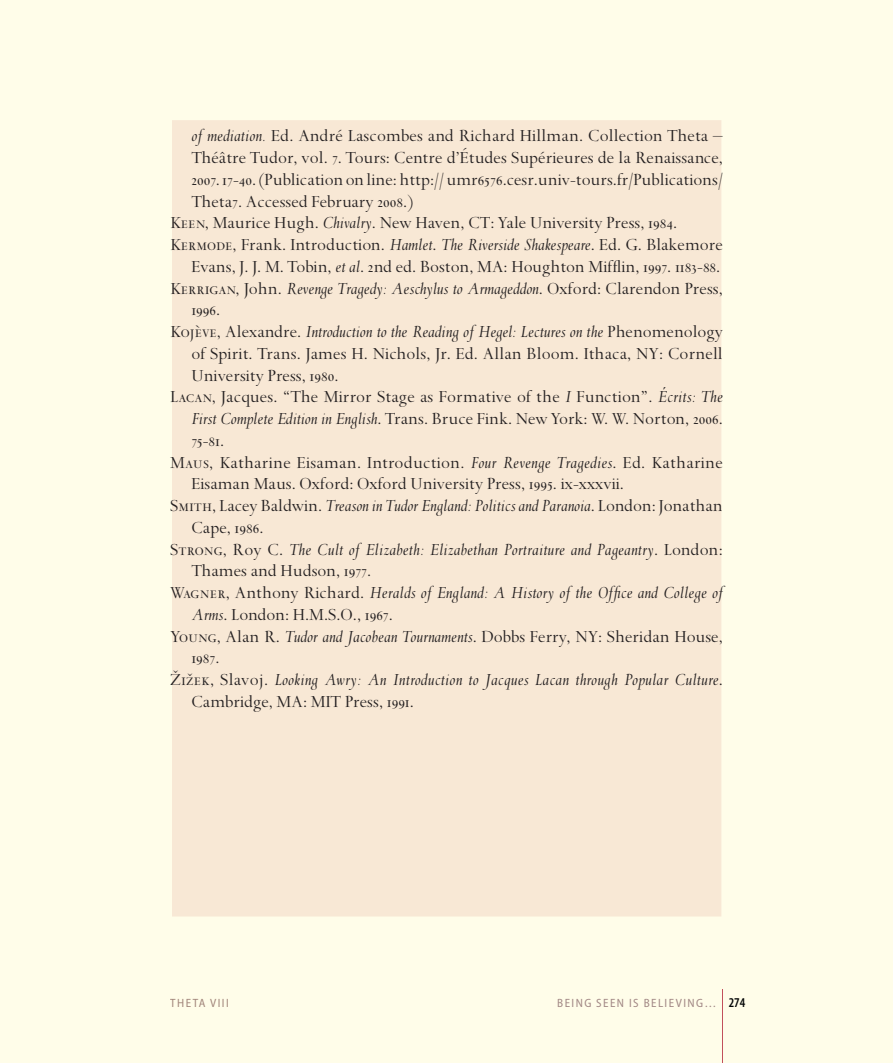
<style>
.page{position:relative;width:893px;height:1063px;background:#fffde9}
.page>*{position:absolute;margin:0;border:0;box-sizing:border-box;transform-origin:0 0}
.t1{font:18.75px "Spectrum";color:#231f20}
.t2{font:italic 18.75px/21.8px "Spectrum";letter-spacing:.005em;color:#231f20}
.t3{font:18.75px "Spectrum MT SC";color:#231f20}
.t4{font:semi-condensed 12px "Myriad Pro";letter-spacing:.12em;color:#a18784}
.t5{font:semi-condensed 12px "Myriad Pro";letter-spacing:.12em;color:#a2867b}
.s1{font-style:italic}
.s2{font-family:"Spectrum MT SC"}
.s3{font-family:"Spectrum MT SC";font-style:normal}
.s4{font-style:normal}
.s5{font-family:"Spectrum"}
.s6{font-weight:600;font-stretch:condensed;font-size:13.5px;color:#030505}
</style>
<div class="page">
<hr style="left:723px;top:990px;width:1px;height:73px;background:#c2505c">
<div style="left:172px;top:120px;width:549px;height:797px;background:#f8e8d5"></div>
<p class="t1" style="left:191px;top:126px;width:533px"><span class="s1">of mediation.</span> Ed. André Lascombes and Richard Hillman. Collection Theta –</p>
<p class="t1" style="left:191px;top:148px;width:533px">Théâtre Tudor, vol. <span class="s2">7</span>. Tours: Centre d’Études Supérieures de la Renaissance,</p>
<p class="t1" style="left:191px;top:169px;width:533px"><span class="s2">2007. 17-40</span>. (Publication on line: http:// umr<span class="s2">6576</span>.cesr.univ-tours.fr/Publications/</p>
<p class="t1" style="left:191px;top:191px;width:223px">Theta<span class="s2">7</span>. Accessed February <span class="s2">2008</span>.)</p>
<p class="t1" style="left:170px;top:213px;width:509px"><span class="s2">Keen,</span> Maurice Hugh. <span class="s1">Chivalry</span>. New Haven, CT: Yale University Press, <span class="s2">1984</span>.</p>
<p class="t1" style="left:170px;top:235px;width:554px"><span class="s2">Kermode,</span> Frank. Introduction. <span class="s1">Hamlet</span>. <span class="s1">The Riverside Shakespeare</span>. Ed. G. Blakemore</p>
<p class="t1" style="left:191px;top:256px;width:530px">Evans, J. J. M. Tobin, <span class="s1">et al</span>. <span class="s2">2</span>nd ed. Boston, MA: Houghton Mifflin, <span class="s2">1997</span>. <span class="s2">1183</span>-<span class="s2">88</span>.</p>
<p class="t2" style="left:170px;top:278px;width:554px"><span class="s3">Kerrigan,</span> <span class="s4">John.</span> Revenge Tragedy: Aeschylus to Armageddon<span class="s4">. Oxford: Clarendon Press,</span></p>
<p class="t3" style="left:191px;top:300px;width:30px">1996<span class="s5">.</span></p>
<p class="t2" style="left:170px;top:321px;width:554px"><span class="s3">Kojève,</span> <span class="s4">Alexandre.</span> Introduction to the Reading of Hegel: Lectures on the <span class="s4">Phenomenology</span></p>
<p class="t1" style="left:191px;top:343px;width:533px">of Spirit. Trans. James H. Nichols, Jr. Ed. Allan Bloom. Ithaca, NY: Cornell</p>
<p class="t1" style="left:191px;top:365px;width:149px">University Press, <span class="s2">1980</span>.</p>
<p class="t1" style="left:170px;top:387px;width:554px"><span class="s2">Lacan,</span> Jacques. “The Mirror Stage as Formative of the <span class="s1">I</span> Function”. <span class="s1">Écrits: The</span></p>
<p class="t1" style="left:191px;top:409px;width:533px"><span class="s1">First Complete Edition in English</span>. Trans. Bruce Fink. New York: W. W. Norton, <span class="s2">2006</span>.</p>
<p class="t3" style="left:191px;top:431px;width:34px">75<span class="s5">-</span>81<span class="s5">.</span></p>
<p class="t1" style="left:170px;top:452px;width:554px"><span class="s2">Maus,</span> Katharine Eisaman. Introduction. <span class="s1">Four Revenge Tragedies</span>. Ed. Katharine</p>
<p class="t1" style="left:191px;top:474px;width:434px">Eisaman Maus. Oxford: Oxford University Press, <span class="s2">1995</span>. ix-xxxvii.</p>
<p class="t2" style="left:170px;top:495px;width:554px"><span class="s3">Smith,</span> <span class="s4">Lacey Baldwin.</span> Treason in Tudor England: Politics and Paranoia<span class="s4">. London: Jonathan</span></p>
<p class="t1" style="left:191px;top:517px;width:74px">Cape, <span class="s2">1986</span>.</p>
<p class="t2" style="left:170px;top:539px;width:554px"><span class="s3">Strong,</span> <span class="s4">Roy C.</span> The Cult of Elizabeth: Elizabethan Portraiture and Pageantry<span class="s4">. London:</span></p>
<p class="t1" style="left:191px;top:561px;width:181px">Thames and Hudson, <span class="s2">1977</span>.</p>
<p class="t2" style="left:170px;top:582px;width:554px"><span class="s3">Wagner,</span> <span class="s4">Anthony Richard.</span> Heralds of England: A History of the Office and College of</p>
<p class="t1" style="left:191px;top:604px;width:203px"><span class="s1">Arms</span>. London: H.M.S.O., <span class="s2">1967</span>.</p>
<p class="t1" style="left:170px;top:626px;width:554px"><span class="s2">Young,</span> Alan R. <span class="s1">Tudor and Jacobean Tournaments</span>. Dobbs Ferry, NY: Sheridan House,</p>
<p class="t3" style="left:191px;top:648px;width:30px">1987<span class="s5">.</span></p>
<p class="t2" style="left:191px;top:669px;width:533px;text-indent:-21px"><span class="s3">Žižek,</span> <span class="s4">Slavoj.</span> Looking Awry: An Introduction to Jacques Lacan through Popular Culture<span class="s4">.<br>Cambridge, MA: MIT Press,</span> <span class="s3">1991</span><span class="s4">.</span></p>
<p class="t5" style="left:170px;top:996px;width:60px">THETA VIII</p>
<p class="t4" style="left:557px;top:996px;width:190px">BEING SEEN IS BELIEVING… <span class="s6">274</span></p>
</div>
